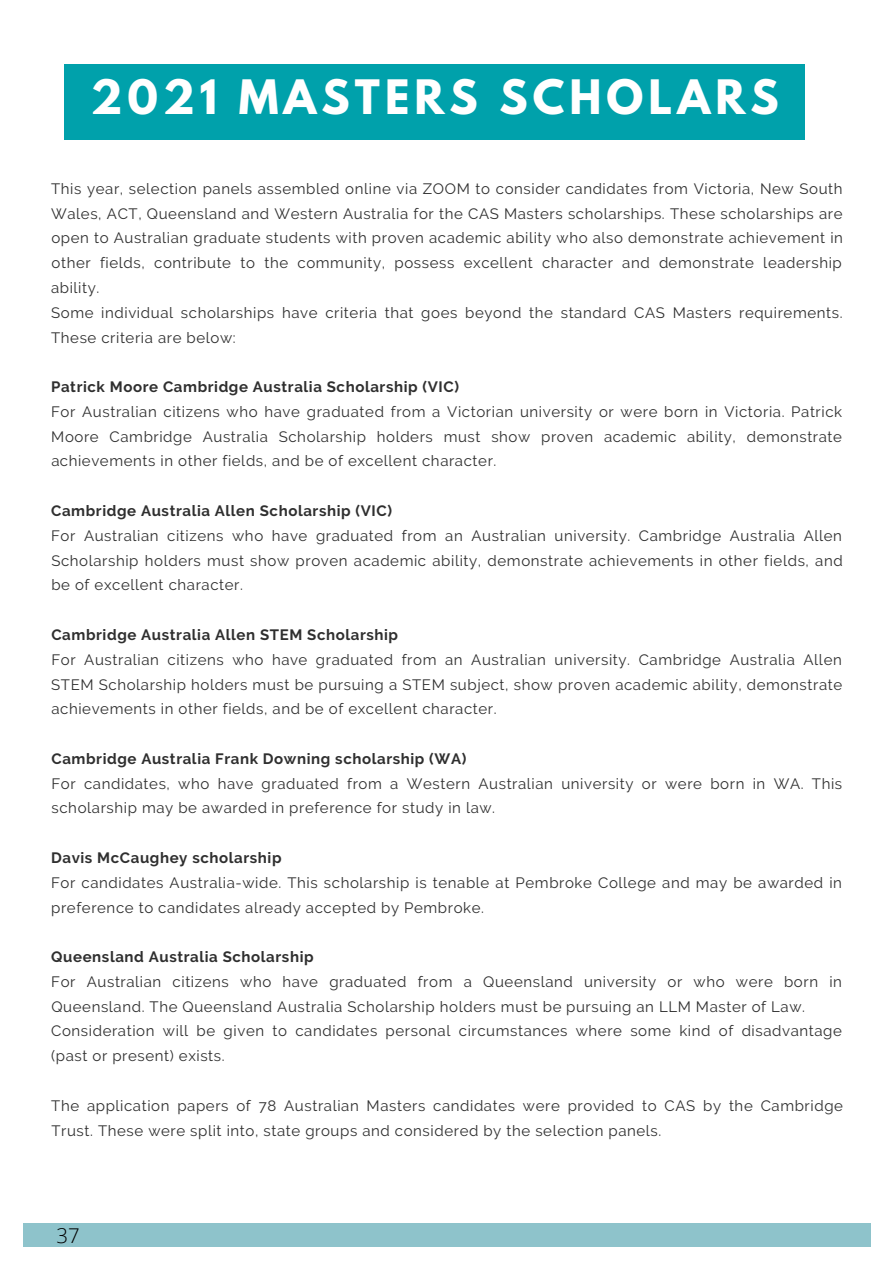
<style>
.page{position:relative;width:894px;height:1264px;background:#fff}
.page>*{position:absolute;margin:0;border:0;box-sizing:border-box;transform-origin:0 0}
.t1{font:700 42px "League Spartan";letter-spacing:.12em;color:#fff}
.t2{font:300 20.4px "Open Sans";color:#000}
.t3{font:15px/24.8px "Raleway";letter-spacing:.04em;color:#2f2f2f}
.t4{font:700 15px "Raleway";letter-spacing:.04em;color:#2f2f2f}
</style>
<div class="page">
<div style="left:23px;top:1223px;width:847px;height:23px;background:#8ec3cb"></div>
<div style="left:65px;top:64px;width:739px;height:76px;background:#00a1ab"></div>
<h1 class="t1" style="left:91px;top:76px;width:689px">2021 MASTERS SCHOLARS</h1>
<p class="t3" style="left:51px;top:176px;width:793px">This year, selection panels assembled online via ZOOM to consider candidates from Victoria, New South Wales, ACT, Queensland and Western Australia for the CAS Masters scholarships. These scholarships are open to Australian graduate students with proven academic ability who also demonstrate achievement in other fields, contribute to the community, possess excellent character and demonstrate leadership ability.<br>Some individual scholarships have criteria that goes beyond the standard CAS Masters requirements.<br>These criteria are below:</p>
<p class="t4" style="left:51px;top:378px;width:409px">Patrick Moore Cambridge Australia Scholarship (VIC)</p>
<p class="t3" style="left:51px;top:399px;width:792px;text-align:justify">For Australian citizens who have graduated from a Victorian university or were born in Victoria. Patrick Moore Cambridge Australia Scholarship holders must show proven academic ability, demonstrate achievements in other fields, and be of excellent character.</p>
<p class="t4" style="left:51px;top:502px;width:342px">Cambridge Australia Allen Scholarship (VIC)</p>
<p class="t3" style="left:51px;top:523px;width:792px;text-align:justify">For Australian citizens who have graduated from an Australian university. Cambridge Australia Allen Scholarship holders must show proven academic ability, demonstrate achievements in other fields, and be of excellent character.</p>
<p class="t4" style="left:51px;top:626px;width:348px">Cambridge Australia Allen STEM Scholarship</p>
<p class="t3" style="left:51px;top:647px;width:792px;text-align:justify">For Australian citizens who have graduated from an Australian university. Cambridge Australia Allen STEM Scholarship holders must be pursuing a STEM subject, show proven academic ability, demonstrate achievements in other fields, and be of excellent character.</p>
<p class="t4" style="left:51px;top:749px;width:416px">Cambridge Australia Frank Downing scholarship (WA)</p>
<p class="t3" style="left:51px;top:771px;width:792px">For candidates, who have graduated from a Western Australian university or were born in WA. This scholarship may be awarded in preference for study in law.</p>
<p class="t4" style="left:51px;top:848px;width:232px">Davis McCaughey scholarship</p>
<p class="t3" style="left:51px;top:870px;width:792px">For candidates Australia-wide. This scholarship is tenable at Pembroke College and may be awarded in preference to candidates already accepted by Pembroke.</p>
<p class="t4" style="left:51px;top:948px;width:264px">Queensland Australia Scholarship</p>
<p class="t3" style="left:51px;top:969px;width:792px">For Australian citizens who have graduated from a Queensland university or who were born in Queensland. The Queensland Australia Scholarship holders must be pursuing an LLM Master of Law.<br>Consideration will be given to candidates personal circumstances where some kind of disadvantage (past or present) exists.</p>
<p class="t3" style="left:51px;top:1093px;width:793px">The application papers of 78 Australian Masters candidates were provided to CAS by the Cambridge<br>Trust. These were split into, state groups and considered by the selection panels.</p>
<h2 class="t2" style="left:57px;top:1221px;width:25px">37</h2>
</div>
